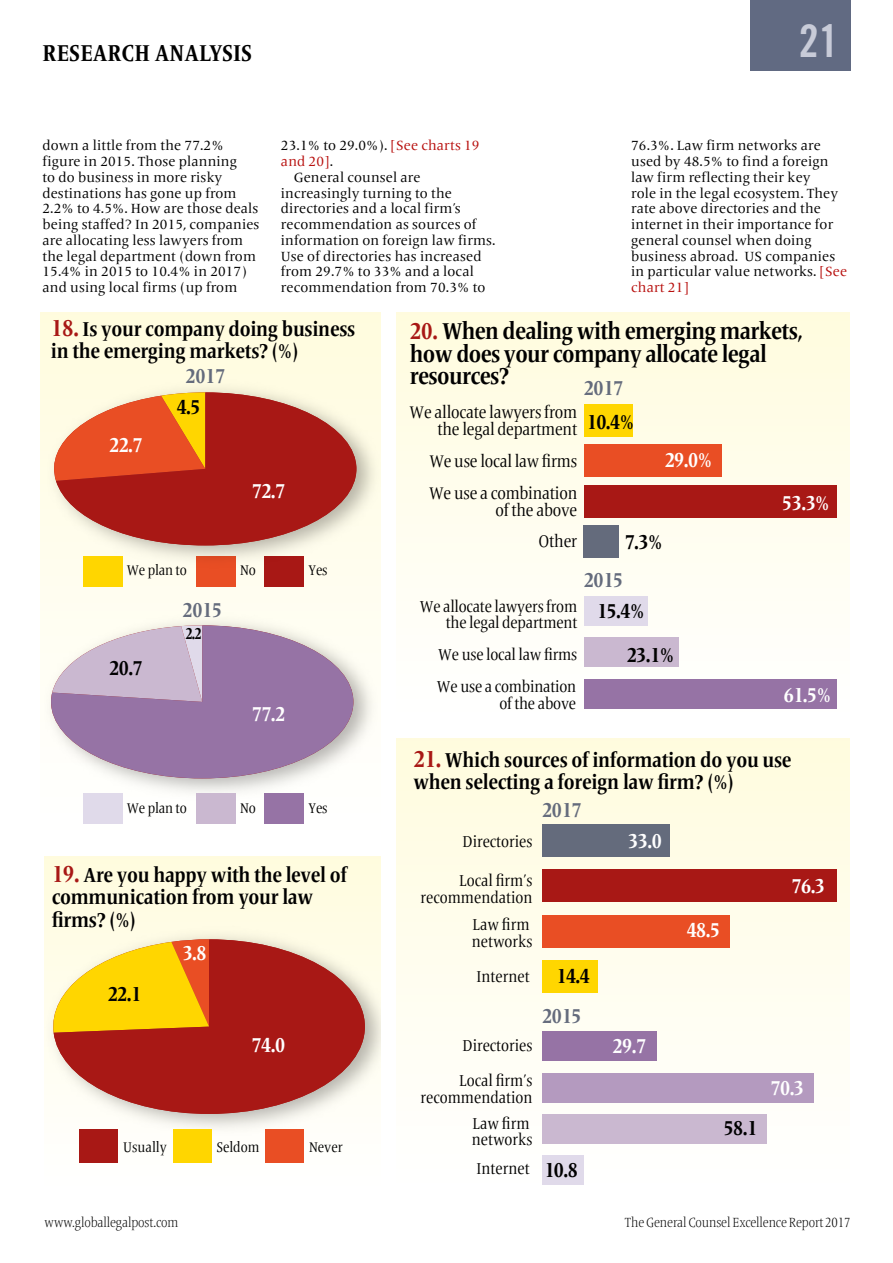
<style>
.page{position:relative;width:893px;height:1263px;background:#fff}
.page>*{position:absolute;margin:0;border:0;box-sizing:border-box;transform-origin:0 0}
.t1{font:45px "Trade Gothic LT Bold Cond Twenty";color:#c8cbd8}
.t2{font:700 condensed 24px/22.5px "Frutiger Serif LT Pro";letter-spacing:-.025em;color:#000}
.t3{font:700 condensed 24px "Frutiger Serif LT Pro";color:#000}
.t4{font:700 condensed 21px/22.5px "Frutiger Serif LT Pro";letter-spacing:-.01em;color:#000}
.t5{font:700 condensed 21px "Frutiger Serif LT Pro";letter-spacing:-.025em;color:#fff}
.t6{font:700 condensed 21px "Frutiger Serif LT Pro";letter-spacing:-.01em;color:#646b7c}
.t7{font:condensed 17.55px/16.5px "Frutiger Serif LT Pro";letter-spacing:-.01em;color:#000;text-align:right}
.t8{font:condensed 16.5px/16.5px "Frutiger Serif LT Pro";color:#000;text-align:right}
.t9{font:700 condensed 16.5px "Frutiger Serif LT Pro";color:#000;scale:.9 1}
.t10{font:condensed 14.7px "Frutiger Serif LT Pro";letter-spacing:-.01em;color:#000}
.t11{font:condensed 14.55px "Frutiger Serif LT Pro";color:#000}
.t12{font:13.8px/15.8px "Frutiger Serif LT Pro";letter-spacing:.01em;color:#000}
.t13{font:300 condensed 13.8px "Frutiger Serif LT Pro";letter-spacing:-.01em;color:#000}
.t14{font:13.8px "Frutiger Serif LT Pro";color:#b70e0c}
.s1{color:#b70e0c}
.s2{color:#000}
.s3{font-size:24px;color:#a81815}
.s4{color:#a81815}
</style>
<div class="page">
<div style="left:750px;top:0;width:100px;height:71px;background:#616a82"></div>
<svg style="left:44px;top:857px;width:336px;height:306px"></svg>
<img style="left:44px;top:921px;width:336px;height:220px">
<svg style="left:48px;top:939px;width:6px;height:94px"></svg>
<svg style="left:54px;top:939px;width:311px;height:175px;background:#c8693d"></svg>
<div style="left:265px;top:1129px;width:39px;height:34px;background:#e94e24"></div>
<div style="left:173px;top:1129px;width:38px;height:34px;background:#ffd600"></div>
<div style="left:79px;top:1129px;width:39px;height:34px;background:#a81815"></div>
<div style="left:396px;top:313px;width:454px;height:410px;background:linear-gradient(to bottom,#fffbdd,#fefefe)"></div>
<div style="left:584px;top:596px;width:64px;height:30px;background:#e0daea"></div>
<div style="left:584px;top:637px;width:95px;height:30px;background:#cab8d0"></div>
<div style="left:584px;top:679px;width:252px;height:29px;background:#9673a5"></div>
<div style="left:584px;top:525px;width:35px;height:33px;background:#646b7c"></div>
<div style="left:584px;top:404px;width:49px;height:33px;background:#ffd600"></div>
<div style="left:584px;top:444px;width:137px;height:33px;background:#e94e24"></div>
<div style="left:584px;top:485px;width:252px;height:32px;background:#a81815"></div>
<svg style="left:40px;top:313px;width:340px;height:511px"></svg>
<div style="left:83px;top:556px;width:39px;height:30px;background:#ffd600"></div>
<div style="left:196px;top:556px;width:39px;height:30px;background:#e94e24"></div>
<div style="left:265px;top:556px;width:39px;height:30px;background:#a81815"></div>
<img style="left:40px;top:607px;width:340px;height:198px">
<svg style="left:51px;top:625px;width:302px;height:153px;background:#b39abb"></svg>
<div style="left:83px;top:793px;width:39px;height:31px;background:#e0daea"></div>
<div style="left:196px;top:793px;width:39px;height:31px;background:#cab8d0"></div>
<div style="left:265px;top:793px;width:39px;height:31px;background:#9673a5"></div>
<img style="left:40px;top:374px;width:340px;height:198px">
<svg style="left:44px;top:392px;width:12px;height:89px"></svg>
<svg style="left:56px;top:392px;width:300px;height:153px;background:#c6543f"></svg>
<div style="left:396px;top:739px;width:454px;height:456px;background:linear-gradient(to bottom,#fffbdd,#fff)"></div>
<div style="left:542px;top:824px;width:127px;height:33px;background:#646b7c"></div>
<div style="left:542px;top:869px;width:295px;height:33px;background:#a81815"></div>
<div style="left:542px;top:915px;width:187px;height:32px;background:#e94e24"></div>
<div style="left:542px;top:960px;width:56px;height:33px;background:#ffd600"></div>
<div style="left:542px;top:1031px;width:115px;height:30px;background:#9673a5"></div>
<div style="left:542px;top:1073px;width:271px;height:29px;background:#b49abf"></div>
<div style="left:542px;top:1114px;width:224px;height:30px;background:#cab8d0"></div>
<div style="left:542px;top:1155px;width:42px;height:30px;background:#e0daea"></div>
<h2 class="t3" style="left:43px;top:39px;width:211px">RESEARCH ANALYSIS</h2>
<p class="t12" style="left:43px;top:138px;width:218px">down a little from the 77.2% figure in 2015. Those planning<br>to do business in more risky destinations has gone up from<br>2.2% to 4.5%. How are those deals being staffed? In 2015, companies are allocating less lawyers from the legal department (down from<br>15.4% in 2015 to 10.4% in 2017) and using local firms (up from</p>
<p class="t12" style="left:281px;top:138px;width:200px">23.1% to 29.0%). <span class="s1">[See charts 19</span></p>
<p class="t14" style="left:281px;top:153px;width:54px">and 20]<span class="s2">.</span></p>
<p class="t12" style="left:294px;top:169px;width:128px">General counsel are</p>
<p class="t12" style="left:281px;top:185px;width:173px">increasingly turning to the</p>
<p class="t12" style="left:281px;top:201px;width:181px">directories and a local firm’s</p>
<p class="t12" style="left:281px;top:217px;width:197px">recommendation as sources of</p>
<p class="t12" style="left:281px;top:232px;width:216px">information on foreign law firms.</p>
<p class="t12" style="left:281px;top:248px;width:202px">Use of directories has increased</p>
<p class="t12" style="left:281px;top:264px;width:194px">from 29.7% to 33% and a local</p>
<p class="t12" style="left:281px;top:280px;width:206px">recommendation from 70.3% to</p>
<h1 class="t1" style="left:799px;top:14px;width:41px">21</h1>
<p class="t12" style="left:631px;top:138px;width:217px">76.3%. Law firm networks are used by 48.5% to find a foreign law firm reflecting their key<br>role in the legal ecosystem. They rate above directories and the internet in their importance for general counsel when doing business abroad. US companies in particular value networks. <span class="s1">[See chart 21]</span></p>
<h3 class="t4" style="left:51px;top:317px;width:306px"><span class="s3">18.</span> Is your company doing business in the emerging markets? (%)</h3>
<h3 class="t6" style="left:186px;top:364px;width:41px">2017</h3>
<h3 class="t5" style="left:109px;top:432px;width:35px">22.7</h3>
<h3 class="t4" style="left:177px;top:396px;width:25px">4.5</h3>
<h3 class="t5" style="left:252px;top:478px;width:35px">72.7</h3>
<p class="t10" style="left:127px;top:562px;width:61px">We plan to</p>
<p class="t10" style="left:240px;top:562px;width:17px">No</p>
<p class="t10" style="left:309px;top:562px;width:21px">Yes</p>
<h3 class="t6" style="left:183px;top:597px;width:41px">2015</h3>
<h3 class="t4" style="left:109px;top:657px;width:35px">20.7</h3>
<p class="t9" style="left:185px;top:623px;width:19px">2.2</p>
<h3 class="t5" style="left:252px;top:702px;width:35px">77.2</h3>
<p class="t10" style="left:127px;top:799px;width:61px">We plan to</p>
<p class="t10" style="left:240px;top:799px;width:17px">No</p>
<p class="t10" style="left:309px;top:799px;width:21px">Yes</p>
<h3 class="t4" style="left:52px;top:864px;width:297px"><span class="s3">19.</span> Are you happy with the level of communication from your law firms? (%)</h3>
<h3 class="t4" style="left:108px;top:983px;width:35px">22.1</h3>
<h3 class="t5" style="left:183px;top:940px;width:25px">3.8</h3>
<h3 class="t5" style="left:252px;top:1032px;width:35px">74.0</h3>
<p class="t11" style="left:123px;top:1138px;width:45px">Usually</p>
<p class="t11" style="left:216px;top:1138px;width:45px">Seldom</p>
<p class="t11" style="left:309px;top:1138px;width:35px">Never</p>
<h2 class="t2" style="left:410px;top:320px;width:394px"><span class="s4">20.</span> When dealing with emerging markets, how does your company allocate legal resources?</h2>
<h3 class="t6" style="left:584px;top:376px;width:41px">2017</h3>
<p class="t7" style="left:437px;top:404px;width:198px;text-align:left;text-indent:-28px">We allocate lawyers from<br>the legal department <sup>10.4%</sup></p>
<p class="t7" style="left:429px;top:453px;width:149px">We use local law firms</p>
<p class="t7" style="left:429px;top:485px;width:150px">We use a combination of the above</p>
<h3 class="t5" style="left:665px;top:448px;width:49px">29.0%</h3>
<p class="t7" style="left:538px;top:533px;width:40px">Other</p>
<h3 class="t4" style="left:625px;top:531px;width:39px">7.3%</h3>
<h3 class="t6" style="left:584px;top:567px;width:41px">2015</h3>
<p class="t8" style="left:420px;top:598px;width:159px">We allocate lawyers from the legal department</p>
<p class="t8" style="left:438px;top:647px;width:141px">We use local law firms</p>
<p class="t8" style="left:437px;top:678px;width:141px">We use a combination of the above</p>
<h3 class="t4" style="left:597px;top:600px;width:49px">15.4%</h3>
<h3 class="t4" style="left:627px;top:643px;width:49px">23.1%</h3>
<h3 class="t5" style="left:782px;top:490px;width:49px">53.3%</h3>
<h3 class="t5" style="left:784px;top:682px;width:49px">61.5%</h3>
<h3 class="t4" style="left:413px;top:748px;width:380px"><span class="s3">21.</span> Which sources of information do you use when selecting a foreign law firm? (%)</h3>
<h3 class="t6" style="left:542px;top:798px;width:41px">2017</h3>
<p class="t8" style="left:462px;top:833px;width:71px">Directories</p>
<h3 class="t5" style="left:628px;top:828px;width:35px">33.0</h3>
<p class="t8" style="left:421px;top:872px;width:113px">Local firm’s recommendation</p>
<h3 class="t5" style="left:791px;top:873px;width:35px">76.3</h3>
<p class="t8" style="left:472px;top:916px;width:62px;text-align:left">Law firm networks</p>
<h3 class="t5" style="left:687px;top:918px;width:35px">48.5</h3>
<p class="t8" style="left:477px;top:968px;width:54px">Internet</p>
<h3 class="t4" style="left:556px;top:965px;width:35px">14.4</h3>
<h3 class="t6" style="left:542px;top:1003px;width:41px">2015</h3>
<p class="t8" style="left:462px;top:1037px;width:71px">Directories</p>
<h3 class="t5" style="left:613px;top:1033px;width:35px">29.7</h3>
<p class="t8" style="left:421px;top:1072px;width:113px">Local firm’s recommendation</p>
<h3 class="t5" style="left:770px;top:1076px;width:35px">70.3</h3>
<p class="t8" style="left:472px;top:1115px;width:62px;text-align:left">Law firm networks</p>
<h3 class="t4" style="left:724px;top:1117px;width:35px">58.1</h3>
<p class="t8" style="left:477px;top:1160px;width:54px">Internet</p>
<h3 class="t4" style="left:544px;top:1159px;width:35px">10.8</h3>
<p class="t13" style="left:45px;top:1214px;width:135px">www.globallegalpost.com</p>
<p class="t13" style="left:625px;top:1214px;width:227px">The General Counsel Excellence Report 2017</p>
</div>
